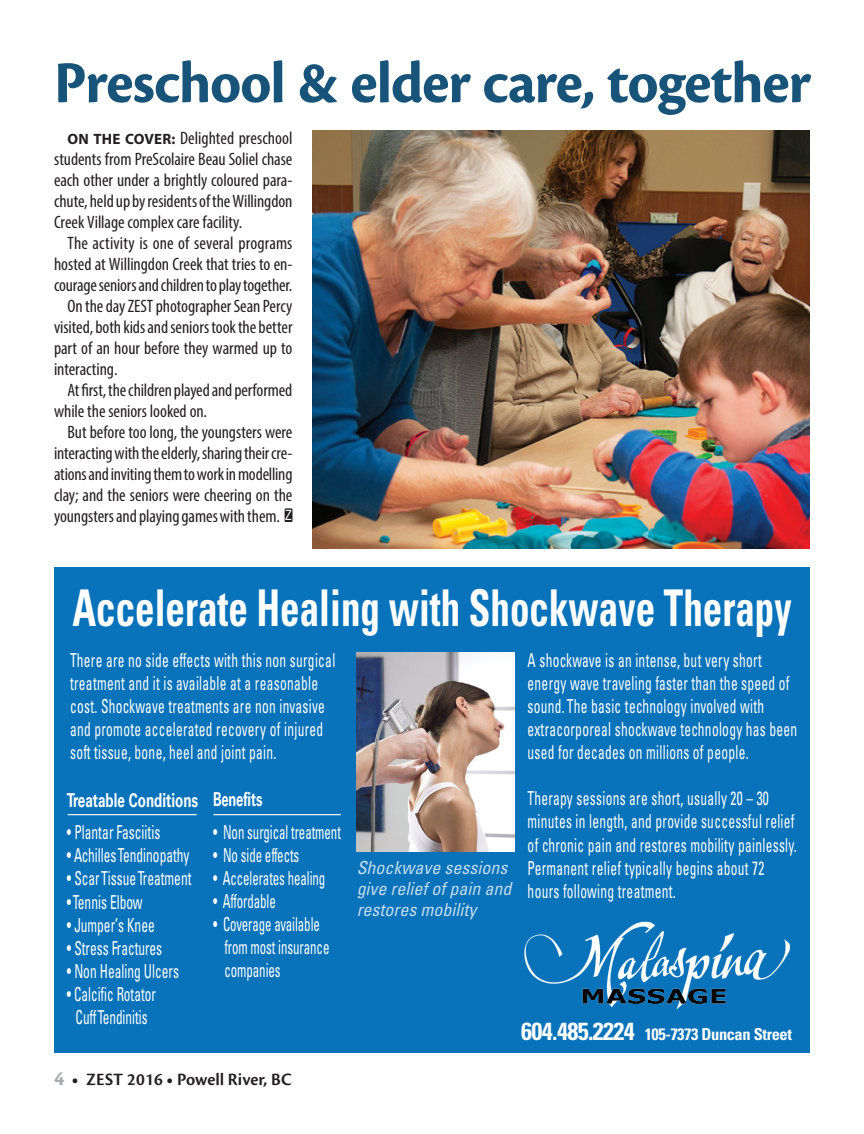
<style>
.page{position:relative;width:864px;height:1134px;background:#fff}
.page>*{position:absolute;margin:0;border:0;box-sizing:border-box;transform-origin:0 0}
.t1{font:700 61.5px "Cronos Pro";letter-spacing:-.02em;color:#185379}
.t2{font:700 condensed 50.7px "Univers";color:#fff;scale:.77 1}
.t3{font:condensed 19.2px/23.1px "Univers LT Std";letter-spacing:.02em;color:#fff;scale:.7 1}
.t4{font:condensed 19.2px "Univers LT Std";color:#fff;scale:.7 1}
.t5{font:condensed 19.2px/23.1px "Univers LT Std";letter-spacing:-.005em;color:#fff;scale:.67 1}
.t6{font:condensed 19.2px/23.1px "Univers LT Std";letter-spacing:-.005em;color:#fff;text-align:center;scale:.69 1}
.t7{font:700 19.2px "Univers";color:#fff;scale:.7 1}
.t8{font:700 19.2px "Univers";color:#fff;scale:.67 1}
.t9{font:condensed 18px/21px "Myriad Pro";letter-spacing:-.005em;color:#231f20;text-align:justify}
.t10{font:italic condensed 18px/21px "Univers";color:#fff}
.t11{font:600 18px "Cronos Pro";color:#231f20}
.t12{font:700 condensed 16.5px "Univers";letter-spacing:-.025em;color:#fff}
.s1{font-weight:700;font-stretch:normal;font-size:15px}
.s2{font-family:"Helvetica Neue LT Std";font-size:14.25px;color:#fff}
.s3{font-weight:700;font-size:21px;color:#a8a9ad}
.s4{font-weight:700}
.s5{font-size:24.6px}
</style>
<div class="page">
<div style="left:54px;top:567px;width:756px;height:486px;background:#0872ba"></div>
<hr style="left:68px;top:814px;width:129px;height:1px;background:#fff">
<hr style="left:214px;top:814px;width:127px;height:1px;background:#fff">
<img style="left:524px;top:921px;width:266px;height:89px">
<img style="left:356px;top:652px;width:158px;height:200px">
<div style="left:285px;top:508px;width:7px;height:14px;background:#231f20"></div>
<img style="left:313px;top:130px;width:497px;height:419px">
<h1 class="t1" style="left:54px;top:48px;width:759px">Preschool &amp; elder care, together</h1>
<p class="t9" style="left:54px;top:127px;width:240px;text-indent:13px"><span class="s1">ON THE COVER:</span> Delighted preschool students from PreScolaire Beau Soliel chase each other under a brightly coloured para&shy;chute, held up by residents of the Willingdon Creek Village complex care facility.</p>
<p class="t9" style="left:68px;top:232px;width:227px">The activity is one of several programs</p>
<p class="t9" style="left:54px;top:253px;width:240px">hosted at Willingdon Creek that tries to en-</p>
<p class="t9" style="left:54px;top:274px;width:240px">courage seniors and children to play together.</p>
<p class="t9" style="left:68px;top:295px;width:226px">On the day ZEST photographer Sean Percy</p>
<p class="t9" style="left:54px;top:316px;width:240px">visited, both kids and seniors took the better</p>
<p class="t9" style="left:54px;top:337px;width:240px">part of an hour before they warmed up to</p>
<p class="t9" style="left:54px;top:358px;width:65px">interacting.</p>
<p class="t9" style="left:68px;top:379px;width:226px">At first, the children played and performed</p>
<p class="t9" style="left:54px;top:400px;width:155px">while the seniors looked on.</p>
<p class="t9" style="left:68px;top:421px;width:227px">But before too long, the youngsters were</p>
<p class="t9" style="left:54px;top:442px;width:240px">interacting with the elderly, sharing their cre-</p>
<p class="t9" style="left:54px;top:463px;width:240px">ations and inviting them to work in modelling</p>
<p class="t9" style="left:54px;top:484px;width:240px">clay; and the seniors were cheering on the</p>
<p class="t9" style="left:54px;top:505px;width:239px">youngsters and playing games with them. <span class="s2">Z</span></p>
<h2 class="t2" style="left:72px;top:577px;width:936px">Accelerate Healing with Shockwave Therapy</h2>
<p class="t3" style="left:70px;top:648px;width:380px">There are no side effects with this non surgical treatment and it is available at a reasonable cost. Shockwave treatments are non invasive and promote accelerated recovery of injured soft tissue, bone, heel and joint pain.</p>
<p class="t7" style="left:67px;top:789px;width:189px">Treatable Conditions</p>
<p class="t4" style="left:67px;top:820px;width:135px">• Plantar Fasciitis</p>
<p class="t4" style="left:67px;top:843px;width:176px">• AchillesTendinopathy</p>
<p class="t4" style="left:67px;top:867px;width:180px">• ScarTissueTreatment</p>
<p class="t4" style="left:67px;top:890px;width:110px">•Tennis Elbow</p>
<p class="t4" style="left:67px;top:913px;width:127px">• Jumper’s Knee</p>
<p class="t4" style="left:67px;top:936px;width:138px">• Stress Fractures</p>
<p class="t4" style="left:67px;top:959px;width:162px">• Non Healing Ulcers</p>
<p class="t6" style="left:67px;top:982px;width:130px">• Calcific Rotator<br>CuffTendinitis</p>
<p class="t8" style="left:213px;top:788px;width:75px">Benefits</p>
<p class="t5" style="left:213px;top:820px;width:192px">• Non surgical treatment</p>
<p class="t5" style="left:213px;top:843px;width:130px">• No side effects</p>
<p class="t5" style="left:213px;top:866px;width:169px">• Accelerates healing</p>
<p class="t5" style="left:213px;top:889px;width:95px">• Affordable</p>
<p class="t5" style="left:224px;top:912px;width:158px;text-indent:-11px">• Coverage available from most insurance companies</p>
<p class="t11" style="left:54px;top:1069px;width:239px"><span class="s3">4</span> <span class="s4">•</span> ZEST 2016 <span class="s4">•</span> Powell River, BC</p>
<p class="t10" style="left:356px;top:857px;width:156px">Shockwave sessions give relief of pain and restores mobility</p>
<p class="t3" style="left:528px;top:648px;width:387px">A shockwave is an intense, but very short energy wave traveling faster than the speed of sound. The basic technology involved with extracorporeal shockwave technology has been used for decades on millions of people.</p>
<p class="t3" style="left:528px;top:787px;width:386px">Therapy sessions are short, usually 20 – 30 minutes in length, and provide successful relief of chronic pain and restores mobility painlessly.<br>Permanent relief typically begins about 72 hours following treatment.</p>
<p class="t12" style="left:521px;top:1024px;width:272px"><span class="s5">604.485.2224</span> 105-7373 Duncan Street</p>
</div>
